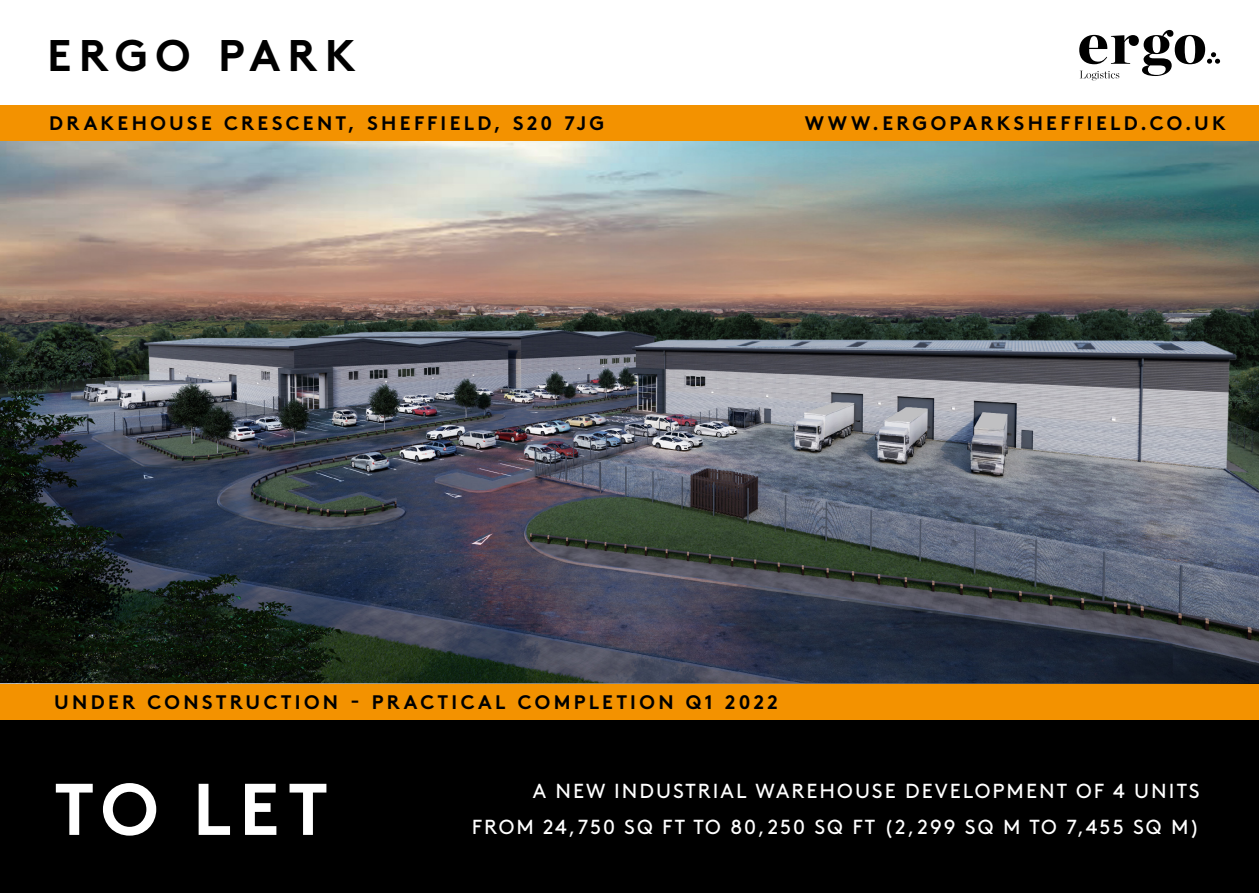
<style>
.page{position:relative;width:1259px;height:893px;background:#fff}
.page>*{position:absolute;margin:0;border:0;box-sizing:border-box;transform-origin:0 0}
.t1{font:700 73.05px "Brown";color:#fff}
.t2{font:700 44.25px "Brown";letter-spacing:.165em;color:#000}
.t3{font:20.25px/35.5px "Brown";letter-spacing:.1em;color:#fff;text-align:right}
.t4{font:700 19.5px "Brown";letter-spacing:.17em;color:#000}
</style>
<div class="page">
<div style="left:0;top:684px;width:1259px;height:209px;background:#000"></div>
<img style="left:0;top:141px;width:1259px;height:543px">
<svg style="left:1079px;top:30px;width:141px;height:51px"></svg>
<div style="left:0;top:105px;width:1259px;height:36px;background:#f39200"></div>
<div style="left:0;top:684px;width:1259px;height:36px;background:#f39200"></div>
<h2 class="t2" style="left:47px;top:20px;width:310px">ERGO PARK</h2>
<p class="t4" style="left:49px;top:108px;width:557px">DRAKEHOUSE CRESCENT, SHEFFIELD, S20 7JG</p>
<p class="t4" style="left:805px;top:108px;width:422px">WWW.ERGOPARKSHEFFIELD.CO.UK</p>
<p class="t4" style="left:54px;top:686px;width:725px">UNDER CONSTRUCTION - PRACTICAL COMPLETION Q1 2022</p>
<h1 class="t1" style="left:54px;top:750px;width:276px">TO LET</h1>
<p class="t3" style="left:472px;top:772px;width:729px">A NEW INDUSTRIAL WAREHOUSE DEVELOPMENT OF 4 UNITS<br>FROM 24,750 SQ FT TO 80,250 SQ FT (2,299 SQ M TO 7,455 SQ M)</p>
</div>
